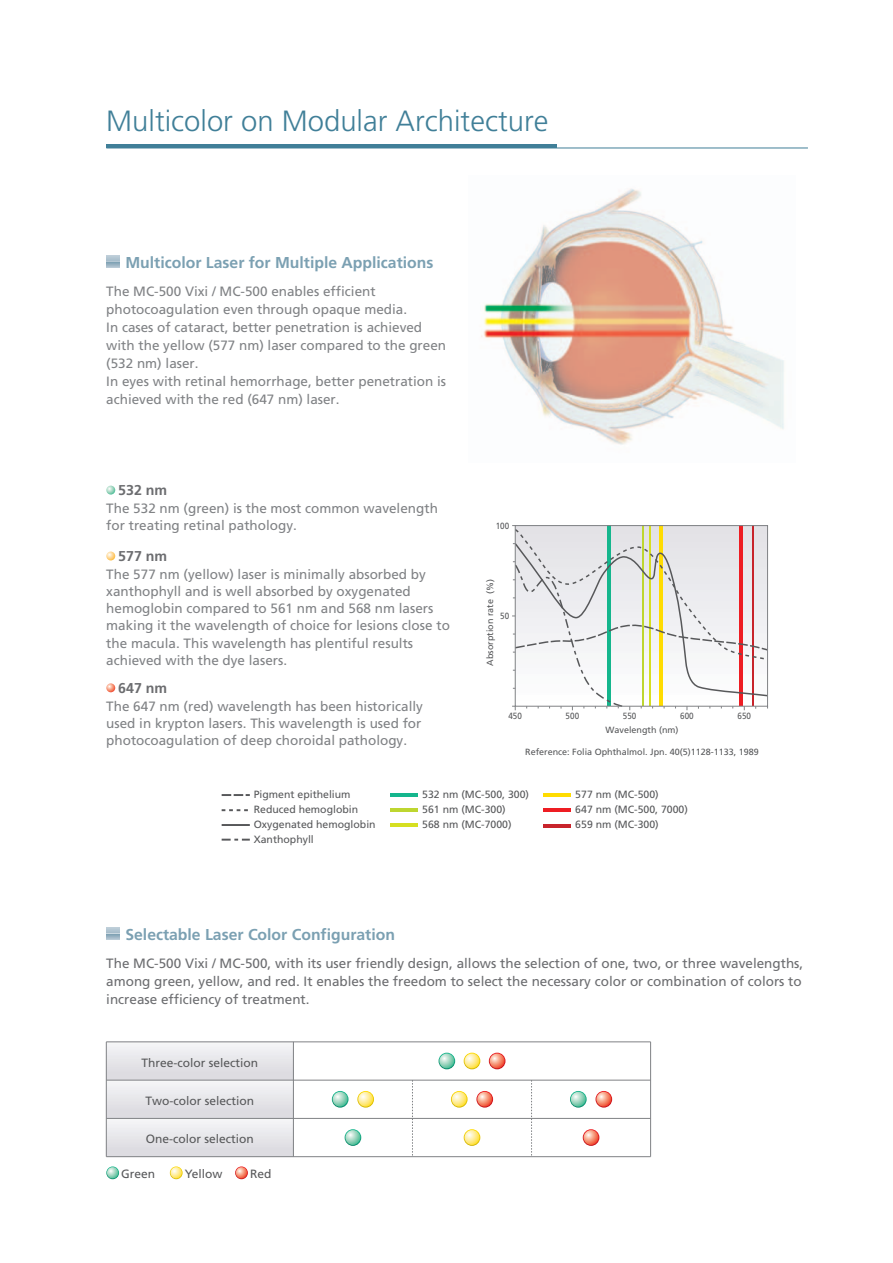
<style>
.page{position:relative;width:893px;height:1263px;background:#fff}
.page>*{position:absolute;margin:0;border:0;box-sizing:border-box;transform-origin:0 0}
.t1{font:300 29.25px "Frutiger";color:#407f98}
.t2{font:700 15.75px "Frutiger";color:#7ba0b2}
.t3{font:700 14.25px "Frutiger";color:#6c6d70}
.t4{font:13.5px/17.2px "Frutiger";color:#808285}
.t5{font:13.5px/18px "Frutiger";color:#6c6d70;text-align:justify}
.t6{font:12px "Frutiger";color:#57585a}
.t7{font:10.5px/15px "Frutiger";color:#57585a}
.t8{font:9px "Frutiger";color:#57585a}
.t9{font:9px "Frutiger";color:#57585a;scale:.9 1}
</style>
<div class="page">
<img style="left:481px;top:188px;width:303px;height:257px">
<div style="left:106px;top:1042px;width:187px;height:38px;background:linear-gradient(to right,#e7e6ea,#e7e6ea)"></div>
<div style="left:106px;top:1080px;width:187px;height:38px;background:linear-gradient(to right,#e7e6ea,#e7e6ea)"></div>
<div style="left:106px;top:1118px;width:187px;height:39px;background:linear-gradient(to bottom,#f5f6f8,#d9d8dd)"></div>
<svg style="left:412px;top:1081px;width:1px;height:75px"></svg>
<svg style="left:531px;top:1081px;width:1px;height:75px"></svg>
<hr style="left:293px;top:1042px;width:1px;height:115px;background:#808285">
<hr style="left:106px;top:1042px;width:1px;height:115px;background:#808285">
<hr style="left:650px;top:1042px;width:1px;height:115px;background:#808285">
<hr style="left:106px;top:1041px;width:545px;height:1px;background:#808285">
<hr style="left:106px;top:1080px;width:545px;height:1px;background:#808285">
<hr style="left:106px;top:1118px;width:545px;height:1px;background:#808285">
<hr style="left:106px;top:1156px;width:545px;height:1px;background:#808285">
<svg style="left:345px;top:1129px;width:16px;height:17px"></svg>
<svg style="left:345px;top:1130px;width:15px;height:15px"></svg>
<svg style="left:332px;top:1091px;width:16px;height:16px"></svg>
<svg style="left:333px;top:1092px;width:15px;height:15px"></svg>
<svg style="left:570px;top:1091px;width:17px;height:16px"></svg>
<svg style="left:571px;top:1092px;width:15px;height:15px"></svg>
<svg style="left:438px;top:1053px;width:17px;height:16px"></svg>
<svg style="left:439px;top:1053px;width:15px;height:15px"></svg>
<svg style="left:357px;top:1091px;width:17px;height:16px"></svg>
<svg style="left:358px;top:1092px;width:15px;height:15px"></svg>
<svg style="left:451px;top:1091px;width:17px;height:16px"></svg>
<svg style="left:452px;top:1092px;width:15px;height:15px"></svg>
<svg style="left:464px;top:1053px;width:16px;height:16px"></svg>
<svg style="left:464px;top:1053px;width:15px;height:15px"></svg>
<svg style="left:464px;top:1129px;width:16px;height:17px"></svg>
<svg style="left:464px;top:1130px;width:15px;height:15px"></svg>
<svg style="left:476px;top:1091px;width:17px;height:16px"></svg>
<svg style="left:477px;top:1092px;width:15px;height:15px"></svg>
<svg style="left:489px;top:1053px;width:16px;height:16px"></svg>
<svg style="left:490px;top:1053px;width:15px;height:15px"></svg>
<svg style="left:595px;top:1091px;width:17px;height:16px"></svg>
<svg style="left:596px;top:1092px;width:15px;height:15px"></svg>
<svg style="left:583px;top:1129px;width:16px;height:17px"></svg>
<svg style="left:584px;top:1130px;width:15px;height:15px"></svg>
<svg style="left:106px;top:1166px;width:13px;height:13px"></svg>
<svg style="left:107px;top:1167px;width:11px;height:11px"></svg>
<svg style="left:170px;top:1166px;width:13px;height:13px"></svg>
<svg style="left:170px;top:1167px;width:12px;height:11px"></svg>
<svg style="left:235px;top:1166px;width:13px;height:13px"></svg>
<svg style="left:236px;top:1167px;width:11px;height:11px"></svg>
<svg style="left:512px;top:525px;width:256px;height:185px"></svg>
<div style="left:515px;top:525px;width:253px;height:181px;border:1px solid #808285"></div>
<hr style="left:106px;top:145px;width:451px;height:3px;background:#407f98">
<hr style="left:106px;top:148px;width:702px;height:1px;background:#407f98">
<svg style="left:106px;top:486px;width:9px;height:9px"></svg>
<svg style="left:106px;top:683px;width:9px;height:9px"></svg>
<svg style="left:222px;top:809px;width:26px;height:2px"></svg>
<hr style="left:222px;top:824px;width:28px;height:2px;background:#57585a">
<svg style="left:222px;top:839px;width:28px;height:2px"></svg>
<svg style="left:222px;top:794px;width:28px;height:2px"></svg>
<hr style="left:390px;top:793px;width:27px;height:4px;background:#15b68d">
<hr style="left:390px;top:808px;width:27px;height:3px;background:#bed630">
<hr style="left:390px;top:824px;width:27px;height:3px;background:#d6df21">
<hr style="left:543px;top:793px;width:28px;height:4px;background:#ffdc01">
<hr style="left:543px;top:808px;width:28px;height:3px;background:#ee1d23">
<hr style="left:543px;top:824px;width:28px;height:3px;background:#c8242b">
<svg style="left:106px;top:551px;width:9px;height:9px"></svg>
<svg style="left:106px;top:255px;width:13px;height:13px"></svg>
<svg style="left:106px;top:927px;width:13px;height:13px"></svg>
<h1 class="t1" style="left:106px;top:109px;width:444px">Multicolor on Modular Architecture</h1>
<p class="t2" style="left:125px;top:255px;width:310px">Multicolor Laser for Multiple Applications</p>
<p class="t4" style="left:106px;top:284px;width:341px;line-height:18px">The MC-500 Vixi / MC-500 enables efficient photocoagulation even through opaque media.<br>In cases of cataract, better penetration is achieved with the yellow (577 nm) laser compared to the green (532 nm) laser.<br>In eyes with retinal hemorrhage, better penetration is achieved with the red (647 nm) laser.</p>
<p class="t3" style="left:118px;top:483px;width:51px">532 nm</p>
<p class="t4" style="left:106px;top:500px;width:333px">The 532 nm (green) is the most common wavelength for treating retinal pathology.</p>
<p class="t3" style="left:118px;top:549px;width:51px">577 nm</p>
<p class="t4" style="left:106px;top:566px;width:345px">The 577 nm (yellow) laser is minimally absorbed by xanthophyll and is well absorbed by oxygenated hemoglobin compared to 561 nm and 568 nm lasers making it the wavelength of choice for lesions close to the macula. This wavelength has plentiful results achieved with the dye lasers.</p>
<p class="t3" style="left:118px;top:681px;width:51px">647 nm</p>
<p class="t4" style="left:106px;top:698px;width:318px;text-align:justify">The 647 nm (red) wavelength has been historically used in krypton lasers. This wavelength is used for photocoagulation of deep choroidal pathology.</p>
<p class="t9" style="left:496px;top:522px;width:17px">100</p>
<p class="t8" style="left:486px;top:666px;width:88px;rotate:-90deg">Absorption rate (%)</p>
<p class="t9" style="left:500px;top:613px;width:12px">50</p>
<p class="t9" style="left:508px;top:712px;width:17px">450</p>
<p class="t9" style="left:566px;top:712px;width:17px">500</p>
<p class="t9" style="left:623px;top:712px;width:17px">550</p>
<p class="t9" style="left:680px;top:712px;width:17px">600</p>
<p class="t9" style="left:737px;top:712px;width:17px">650</p>
<p class="t8" style="left:605px;top:727px;width:75px">Wavelength (nm)</p>
<p class="t8" style="left:525px;top:748px;width:235px">Reference: Folia Ophthalmol. Jpn. 40(5)1128-1133, 1989</p>
<p class="t7" style="left:254px;top:788px;width:123px">Pigment epithelium<br>Reduced hemoglobin<br>Oxygenated hemoglobin<br>Xanthophyll</p>
<p class="t7" style="left:422px;top:788px;width:108px">532 nm (MC-500, 300)<br>561 nm (MC-300)<br>568 nm (MC-7000)</p>
<p class="t7" style="left:575px;top:788px;width:114px">577 nm (MC-500)<br>647 nm (MC-500, 7000)<br>659 nm (MC-300)</p>
<p class="t2" style="left:125px;top:927px;width:271px">Selectable Laser Color Configuration</p>
<p class="t5" style="left:106px;top:956px;width:698px">The MC-500 Vixi / MC-500, with its user friendly design, allows the selection of one, two, or three wavelengths, among green, yellow, and red. It enables the freedom to select the necessary color or combination of colors to increase efficiency of treatment.</p>
<p class="t6" style="left:142px;top:1057px;width:118px">Three-color selection</p>
<p class="t6" style="left:146px;top:1096px;width:110px">Two-color selection</p>
<p class="t6" style="left:146px;top:1134px;width:110px">One-color selection</p>
<p class="t6" style="left:121px;top:1169px;width:36px">Green</p>
<p class="t6" style="left:185px;top:1169px;width:39px">Yellow</p>
<p class="t6" style="left:250px;top:1169px;width:23px">Red</p>
</div>
